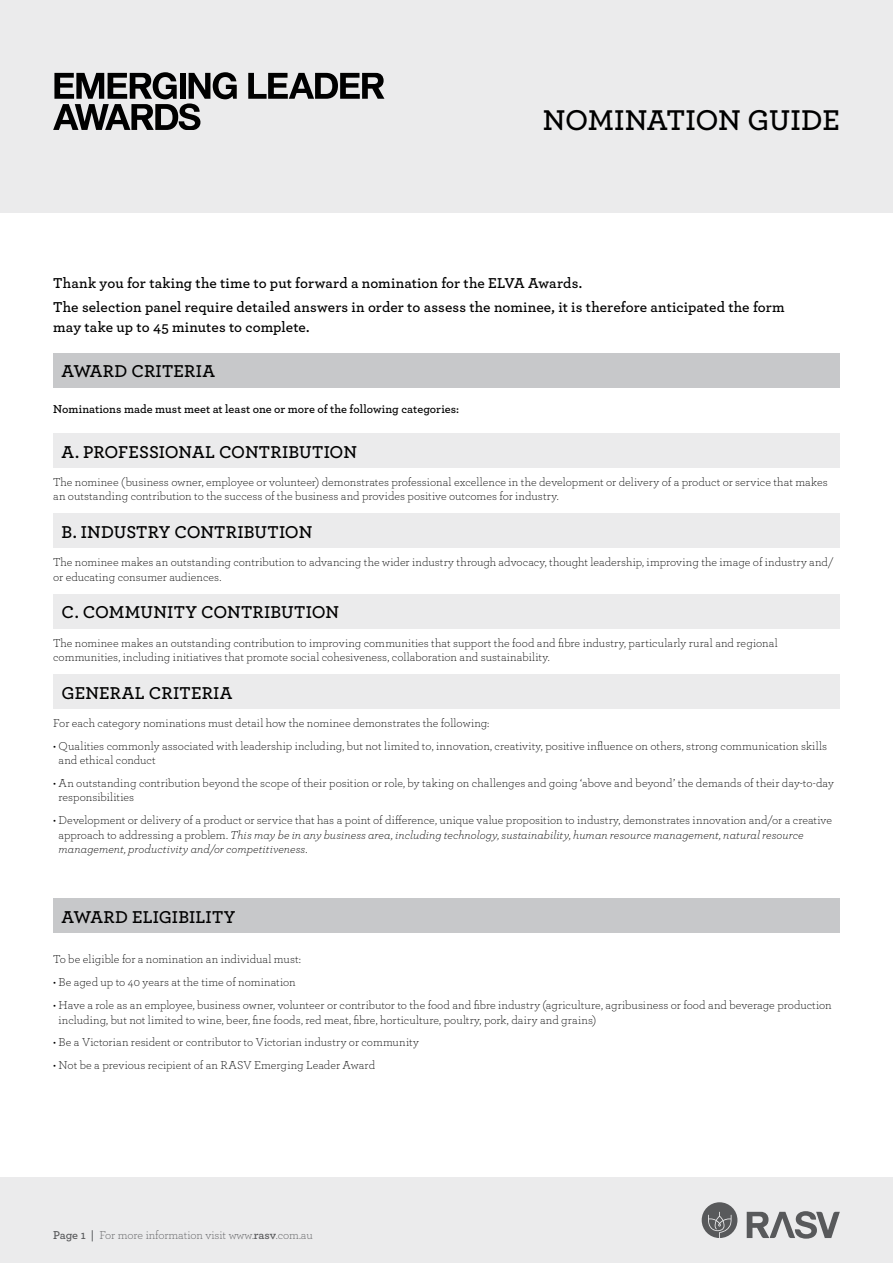
<style>
.page{position:relative;width:893px;height:1263px;background:#fff}
.page>*{position:absolute;margin:0;border:0;box-sizing:border-box;transform-origin:0 0}
.t1{font:600 30px "Archer";letter-spacing:-.015em;color:#000}
.t2{font:600 18px "Archer";letter-spacing:.01em;color:#000}
.t3{font:600 15px/23.7px "Archer";letter-spacing:.005em;color:#000}
.t4{font:300 12px/14.4px "Archer";color:#000}
.t5{font:600 12px "Archer";color:#000}
.t6{font:300 12px "Archer";letter-spacing:-.005em;color:#58595b}
.s1{font-style:italic}
.s2{font-weight:600}
</style>
<div class="page">
<div style="left:0;top:0;width:893px;height:213px;background:#ebebec"></div>
<div style="left:0;top:1178px;width:893px;height:85px;background:#ebebec"></div>
<svg style="left:747px;top:1211px;width:93px;height:28px"></svg>
<svg style="left:702px;top:1202px;width:35px;height:36px"></svg>
<svg style="left:53px;top:72px;width:184px;height:58px"></svg>
<svg style="left:248px;top:73px;width:136px;height:26px"></svg>
<div style="left:53px;top:353px;width:787px;height:34px;background:#c7c8ca"></div>
<div style="left:53px;top:898px;width:787px;height:34px;background:#c7c8ca"></div>
<div style="left:53px;top:433px;width:787px;height:34px;background:#ebebec"></div>
<div style="left:53px;top:514px;width:787px;height:34px;background:#ebebec"></div>
<div style="left:53px;top:594px;width:787px;height:34px;background:#ebebec"></div>
<div style="left:53px;top:674px;width:787px;height:34px;background:#ebebec"></div>
<h1 class="t1" style="left:543px;top:97px;width:299px">NOMINATION GUIDE</h1>
<p class="t3" style="left:53px;top:271px;width:733px">Thank you for taking the time to put forward a nomination for the ELVA Awards.<br>The selection panel require detailed answers in order to assess the nominee, it is therefore anticipated the form</p>
<p class="t3" style="left:53px;top:314px;width:258px">may take up to 45 minutes to complete.</p>
<h2 class="t2" style="left:62px;top:358px;width:155px">AWARD CRITERIA</h2>
<p class="t5" style="left:53px;top:400px;width:408px">Nominations made must meet at least one or more of the following categories:</p>
<h2 class="t2" style="left:62px;top:438px;width:297px">A. PROFESSIONAL CONTRIBUTION</h2>
<p class="t4" style="left:53px;top:474px;width:776px">The nominee (business owner, employee or volunteer) demonstrates professional excellence in the development or delivery of a product or service that makes an outstanding contribution to the success of the business and provides positive outcomes for industry.</p>
<h2 class="t2" style="left:62px;top:519px;width:252px">B. INDUSTRY CONTRIBUTION</h2>
<p class="t4" style="left:53px;top:555px;width:782px">The nominee makes an outstanding contribution to advancing the wider industry through advocacy, thought leadership, improving the image of industry and/ or educating consumer audiences.</p>
<h2 class="t2" style="left:62px;top:599px;width:279px">C. COMMUNITY CONTRIBUTION</h2>
<p class="t4" style="left:53px;top:635px;width:726px">The nominee makes an outstanding contribution to improving communities that support the food and fibre industry, particularly rural and regional communities, including initiatives that promote social cohesiveness, collaboration and sustainability.</p>
<h2 class="t2" style="left:62px;top:679px;width:172px">GENERAL CRITERIA</h2>
<p class="t4" style="left:53px;top:715px;width:438px">For each category nominations must detail how the nominee demonstrates the following:</p>
<p class="t4" style="left:59px;top:738px;width:770px;text-indent:-5px">• Qualities commonly associated with leadership including, but not limited to, innovation, creativity, positive influence on others, strong communication skills and ethical conduct</p>
<p class="t4" style="left:59px;top:775px;width:777px;text-indent:-5px">• An outstanding contribution beyond the scope of their position or role, by taking on challenges and going ‘above and beyond’ the demands of their day-to-day responsibilities</p>
<p class="t4" style="left:59px;top:812px;width:775px;text-indent:-5px">• Development or delivery of a product or service that has a point of difference, unique value proposition to industry, demonstrates innovation and/or a creative approach to addressing a problem. <span class="s1">This may be in any business area, including technology, sustainability, human resource management, natural resource management, productivity and/or competitiveness.</span></p>
<h2 class="t2" style="left:62px;top:903px;width:175px">AWARD ELIGIBILITY</h2>
<p class="t4" style="left:53px;top:951px;width:249px">To be eligible for a nomination an individual must:</p>
<p class="t4" style="left:53px;top:974px;width:244px">• Be aged up to 40 years at the time of nomination</p>
<p class="t4" style="left:59px;top:997px;width:775px;text-indent:-5px">• Have a role as an employee, business owner, volunteer or contributor to the food and fibre industry (agriculture, agribusiness or food and beverage production including, but not limited to wine, beer, fine foods, red meat, fibre, horticulture, poultry, pork, dairy and grains)</p>
<p class="t4" style="left:53px;top:1035px;width:367px">• Be a Victorian resident or contributor to Victorian industry or community</p>
<p class="t4" style="left:53px;top:1058px;width:323px">• Not be a previous recipient of an RASV Emerging Leader Award</p>
<p class="t6" style="left:53px;top:1227px;width:261px"><span class="s2">Page 1 |</span> For more information visit www.<span class="s2">rasv</span>.com.au</p>
</div>
